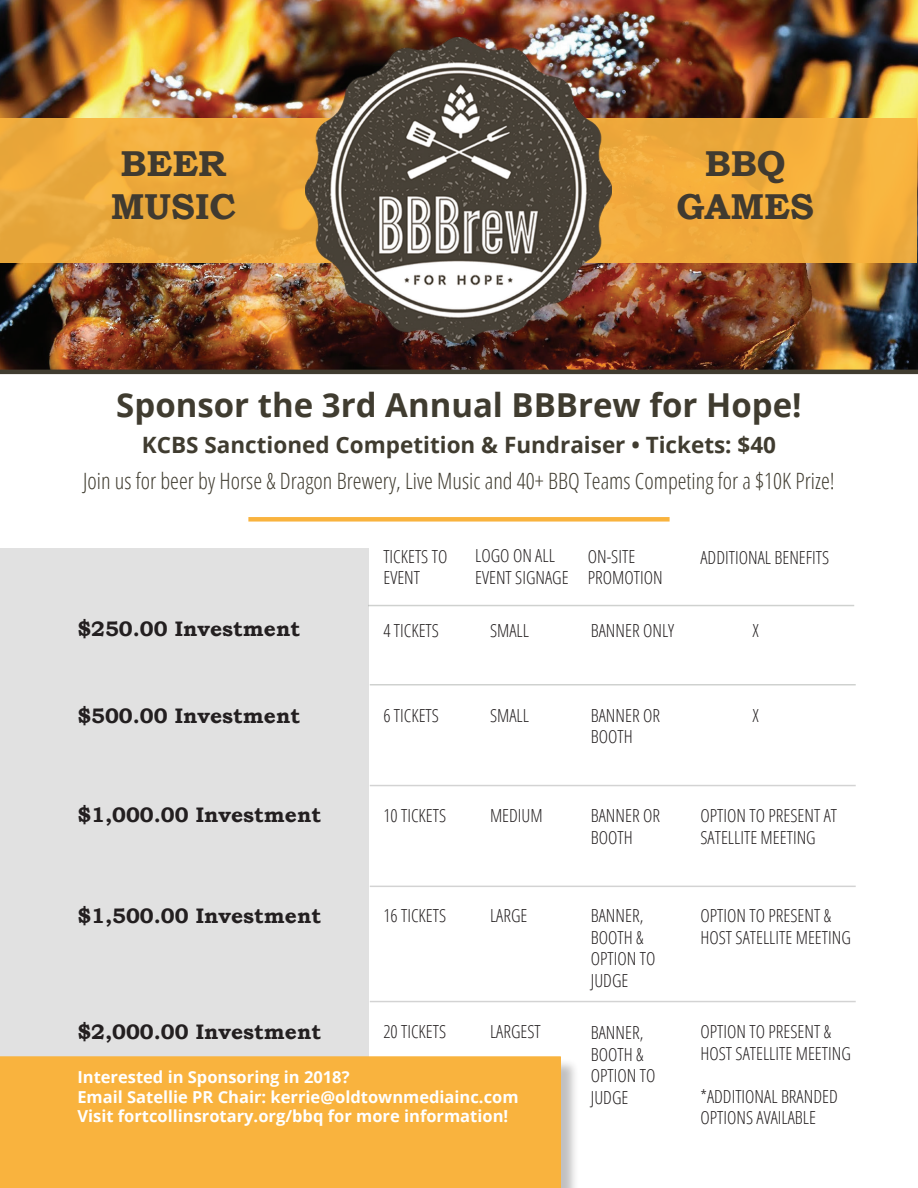
<style>
.page{position:relative;width:918px;height:1188px;background:#fff}
.page>*{position:absolute;margin:0;border:0;box-sizing:border-box;transform-origin:0 0}
.t1{font:700 36px/43.2px "Bookman Old Style";color:#403a30}
.t2{font:700 33px "Open Sans";color:#403c30}
.t3{font:300 condensed 22.5px "Open Sans";color:#403c30}
.t4{font:700 22.5px "Open Sans";color:#403c30}
.t5{font:700 21px "Bookman Old Style";color:#231f20}
.t6{font:300 condensed 18px/21.6px "Open Sans";color:#231f20}
.t7{font:700 16.5px/19.8px "Open Sans";color:#fff}
</style>
<div class="page">
<img style="left:0;top:0;width:918px;height:370px">
<div style="left:0;top:548px;width:369px;height:516px;background:#e1e1e1"></div>
<div style="left:1px;top:118px;width:916px;height:144px;background:linear-gradient(to bottom,#f1ad3d,#edaa3d)"></div>
<img style="left:306px;top:37px;width:305px;height:306px">
<div style="left:248px;top:517px;width:422px;height:5px;background:#f9b33e"></div>
<hr style="left:368px;top:605px;width:486px;height:1px;background:#0d170c">
<hr style="left:370px;top:684px;width:486px;height:2px;background:#0d170c">
<hr style="left:370px;top:785px;width:486px;height:1px;background:#231f20">
<hr style="left:370px;top:886px;width:486px;height:1px;background:#231f20">
<hr style="left:370px;top:1001px;width:486px;height:1px;background:#231f20">
<div style="left:0;top:1059px;width:580px;height:129px;background:#231f20;opacity:.28"></div>
<div style="left:0;top:1056px;width:561px;height:132px;background:#f9b33e"></div>
<hr style="left:0;top:370px;width:918px;height:4px;background:#403c30">
<h1 class="t1" style="left:111px;top:141px;width:127px">BEER<br>MUSIC</h1>
<h1 class="t1" style="left:676px;top:141px;width:139px;text-align:center">BBQ<br>GAMES</h1>
<h2 class="t2" style="left:116px;top:382px;width:687px">Sponsor the 3rd Annual BBBrew for Hope!</h2>
<p class="t4" style="left:142px;top:429px;width:636px">KCBS Sanctioned Competition &amp; Fundraiser • Tickets: $40</p>
<p class="t3" style="left:83px;top:466px;width:753px">Join us for beer by Horse &amp; Dragon Brewery, Live Music and 40+ BBQ Teams Competing for a $10K Prize!</p>
<p class="t5" style="left:77px;top:616px;width:224px">$250.00 Investment</p>
<p class="t6" style="left:475px;top:544px;width:95px">LOGO ON ALL<br>EVENT SIGNAGE</p>
<p class="t6" style="left:383px;top:545px;width:66px">TICKETS TO</p>
<p class="t6" style="left:701px;top:546px;width:130px">ADDITIONAL BENEFITS</p>
<p class="t6" style="left:383px;top:566px;width:38px">EVENT</p>
<p class="t6" style="left:383px;top:619px;width:57px">4 TICKETS</p>
<p class="t6" style="left:588px;top:545px;width:76px">ON-SITE<br>PROMOTION</p>
<p class="t6" style="left:490px;top:619px;width:41px">SMALL</p>
<p class="t6" style="left:591px;top:619px;width:85px">BANNER ONLY</p>
<p class="t6" style="left:752px;top:619px;width:8px">X</p>
<p class="t5" style="left:77px;top:703px;width:224px">$500.00 Investment</p>
<p class="t6" style="left:383px;top:704px;width:57px">6 TICKETS</p>
<p class="t6" style="left:490px;top:704px;width:41px">SMALL</p>
<p class="t6" style="left:591px;top:704px;width:71px">BANNER OR<br>BOOTH</p>
<p class="t6" style="left:752px;top:704px;width:8px">X</p>
<p class="t5" style="left:77px;top:803px;width:245px">$1,000.00 Investment</p>
<p class="t6" style="left:383px;top:804px;width:64px">10 TICKETS</p>
<p class="t6" style="left:490px;top:804px;width:54px">MEDIUM</p>
<p class="t6" style="left:591px;top:804px;width:71px">BANNER OR<br>BOOTH</p>
<p class="t6" style="left:701px;top:804px;width:138px">OPTION TO PRESENT AT<br>SATELLITE MEETING</p>
<p class="t5" style="left:77px;top:903px;width:245px">$1,500.00 Investment</p>
<p class="t5" style="left:77px;top:1019px;width:245px">$2,000.00 Investment</p>
<p class="t6" style="left:383px;top:904px;width:64px">16 TICKETS</p>
<p class="t6" style="left:383px;top:1020px;width:64px">20 TICKETS</p>
<p class="t6" style="left:490px;top:904px;width:39px">LARGE</p>
<p class="t6" style="left:490px;top:1020px;width:52px">LARGEST</p>
<p class="t7" style="left:77px;top:1066px;width:443px">Interested in Sponsoring in 2018?<br>Email Satellie PR Chair: kerrie@oldtownmediainc.com<br>Visit fortcollinsrotary.org/bbq for more information!</p>
<p class="t6" style="left:701px;top:904px;width:152px">OPTION TO PRESENT &amp;<br>HOST SATELLITE MEETING</p>
<p class="t6" style="left:591px;top:904px;width:66px">BANNER,<br>BOOTH &amp;<br>OPTION TO<br>JUDGE</p>
<p class="t6" style="left:591px;top:1021px;width:66px">BANNER,<br>BOOTH &amp;<br>OPTION TO<br>JUDGE</p>
<p class="t6" style="left:701px;top:1020px;width:152px">OPTION TO PRESENT &amp;<br>HOST SATELLITE MEETING</p>
<p class="t6" style="left:701px;top:1085px;width:139px">*ADDITIONAL BRANDED<br>OPTIONS AVAILABLE</p>
</div>
